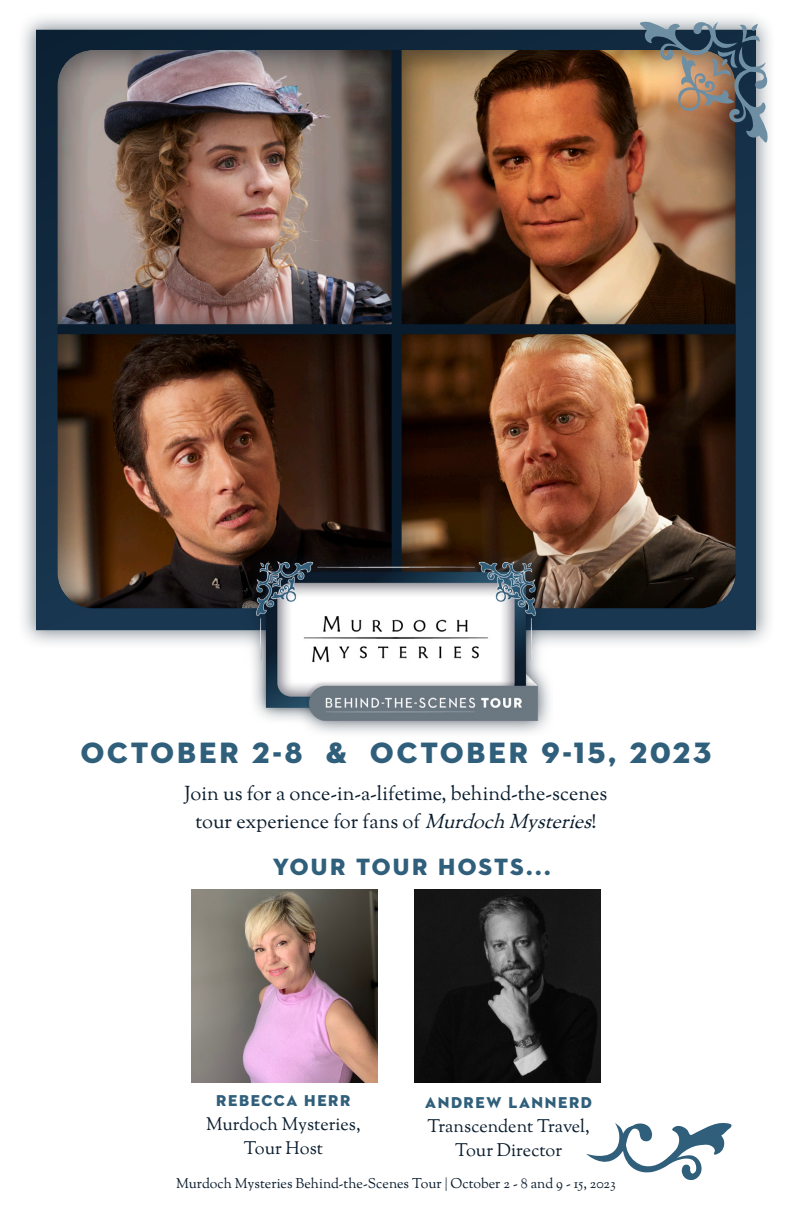
<style>
.page{position:relative;width:792px;height:1224px;background:#fff}
.page>*{position:absolute;margin:0;border:0;box-sizing:border-box;transform-origin:0 0}
.t1{font:30px "Neutraface 2 Display Titling";letter-spacing:.1em;color:#305f7b}
.t2{font:24px "Neutraface 2 Display Titling";letter-spacing:.095em;color:#305f7b}
.t3{font:20px "OFL Goudy St M";color:#091c2d}
.t4{font:18px "OFL Goudy St M";color:#091c2d}
.t5{font:16px "Neutraface 2 Display Titling";letter-spacing:.1em;color:#305f7b}
.t6{font:14px "OFL Goudy St M";color:#091c2d}
.s1{font-style:italic}
</style>
<div class="page">
<img style="left:414px;top:889px;width:186px;height:193px">
<img style="left:192px;top:889px;width:186px;height:193px">
<svg style="left:586px;top:1122px;width:146px;height:58px"></svg>
<div style="left:16px;top:10px;width:760px;height:640px;background:#091c2d;opacity:.5"></div>
<div style="left:57px;top:49px;width:342px;height:284px;background:#091c2d;opacity:.5"></div>
<div style="left:395px;top:49px;width:344px;height:284px;background:#091c2d;opacity:.5"></div>
<div style="left:57px;top:330px;width:342px;height:281px;background:#091c2d;opacity:.5"></div>
<div style="left:395px;top:330px;width:344px;height:281px;background:#091c2d;opacity:.5"></div>
<svg style="left:639px;top:20px;width:130px;height:123px;background:#8c8176"></svg>
<div style="left:392px;top:50px;width:10px;height:558px;background:#091c2d"></div>
<div style="left:57px;top:324px;width:679px;height:10px;background:#091c2d"></div>
<img style="left:241px;top:546px;width:311px;height:187px">
<p class="t1" style="left:81px;top:734px;width:632px">OCTOBER 2-8 &amp; OCTOBER 9-15, 2023</p>
<p class="t3" style="left:185px;top:781px;width:424px">Join us for a once-in-a-lifetime, behind-the-scenes</p>
<p class="t3" style="left:195px;top:809px;width:405px">tour experience for fans of <span class="s1">MurdochMysteries</span>!</p>
<p class="t2" style="left:273px;top:852px;width:279px">YOUR TOUR HOSTS...</p>
<p class="t5" style="left:216px;top:1091px;width:136px">REBECCA HERR</p>
<p class="t4" style="left:206px;top:1113px;width:156px">Murdoch Mysteries,</p>
<p class="t4" style="left:244px;top:1137px;width:81px">Tour Host</p>
<p class="t5" style="left:425px;top:1093px;width:168px">ANDREW LANNERD</p>
<p class="t4" style="left:428px;top:1115px;width:164px">Transcendent Travel,</p>
<p class="t4" style="left:455px;top:1139px;width:109px">Tour Director</p>
<p class="t6" style="left:176px;top:1175px;width:441px">Murdoch Mysteries Behind-the-Scenes Tour | October 2 - 8 and 9 - 15, 2023</p>
</div>
